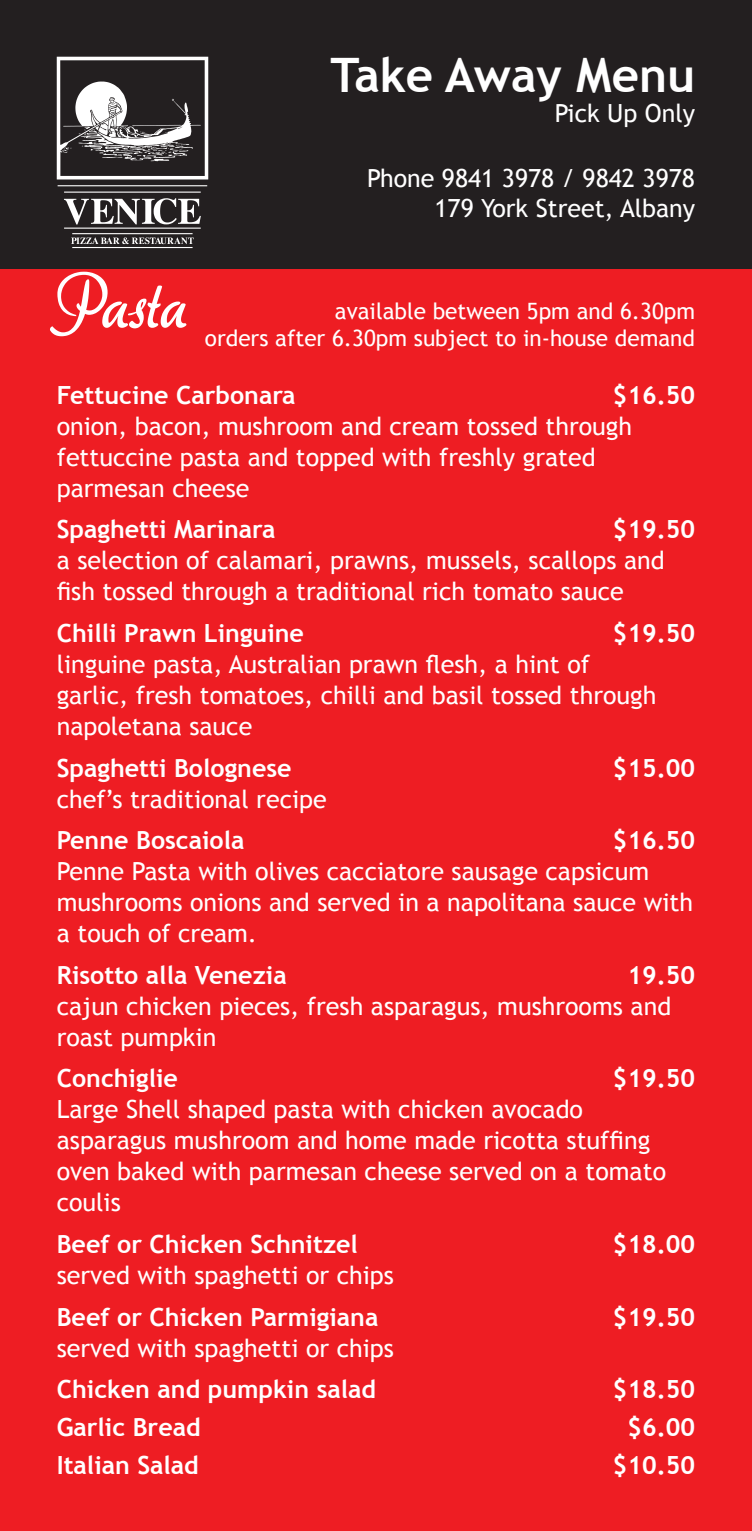
<style>
.page{position:relative;width:752px;height:1531px;background:#fff}
.page>*{position:absolute;margin:0;border:0;box-sizing:border-box;transform-origin:0 0}
.t1{font:65px "aka Dora";color:#fff}
.t2{font:700 47.5px "Trebuchet MS";color:#fff}
.ingredients{font:25px/31px "Trebuchet MS";color:#fff}
.Pizza{font:700 25px "Trebuchet MS";color:#fff}
.t3{font:22.5px "Trebuchet MS";color:#fff}
</style>
<div class="page">
<div style="left:0;top:0;width:751px;height:269px;background:#231f20"></div>
<svg style="left:57px;top:57px;width:151px;height:191px"></svg>
<div style="left:0;top:269px;width:751px;height:1262px;background:#ee1d23"></div>
<p class="t2" style="left:330px;top:45px;width:366px">Take Away Menu</p>
<p class="ingredients" style="left:554px;top:98px;width:142px">Pick Up Only</p>
<p class="ingredients" style="left:367px;top:164px;width:329px;line-height:30px;text-align:right">Phone 9841 3978 / 9842 3978<br>179 York Street, Albany</p>
<p class="t1" style="left:57px;top:261px;width:131px">Pasta</p>
<p class="t3" style="left:335px;top:298px;width:361px">available between 5pm and 6.30pm</p>
<p class="t3" style="left:205px;top:325px;width:491px">orders after 6.30pm subject to in-house demand</p>
<p class="Pizza" style="left:57px;top:379px;width:240px">Fettucine Carbonara</p>
<p class="Pizza" style="left:612px;top:379px;width:84px">$16.50</p>
<p class="ingredients" style="left:57px;top:411px;width:576px">onion, bacon, mushroom and cream tossed through fettuccine pasta and topped with freshly grated parmesan cheese</p>
<p class="Pizza" style="left:57px;top:514px;width:220px">Spaghetti Marinara</p>
<p class="Pizza" style="left:612px;top:514px;width:84px">$19.50</p>
<p class="ingredients" style="left:57px;top:545px;width:609px">a selection of calamari, prawns, mussels, scallops and fish tossed through a traditional rich tomato sauce</p>
<p class="Pizza" style="left:57px;top:617px;width:249px">Chilli Prawn Linguine</p>
<p class="Pizza" style="left:612px;top:617px;width:84px">$19.50</p>
<p class="ingredients" style="left:57px;top:649px;width:601px">linguine pasta, Australian prawn flesh, a hint of garlic, fresh tomatoes, chilli and basil tossed through napoletana sauce</p>
<p class="Pizza" style="left:57px;top:752px;width:236px">Spaghetti Bolognese</p>
<p class="Pizza" style="left:612px;top:752px;width:84px">$15.00</p>
<p class="ingredients" style="left:57px;top:783px;width:271px">chef’s traditional recipe</p>
<p class="Pizza" style="left:57px;top:824px;width:189px">Penne Boscaiola</p>
<p class="Pizza" style="left:612px;top:824px;width:84px">$16.50</p>
<p class="ingredients" style="left:57px;top:856px;width:637px">Penne Pasta with olives cacciatore sausage capsicum mushrooms onions and served in a napolitana sauce with a touch of cream.</p>
<p class="Pizza" style="left:57px;top:959px;width:231px">Risotto alla Venezia</p>
<p class="Pizza" style="left:627px;top:959px;width:69px">19.50</p>
<p class="ingredients" style="left:57px;top:991px;width:615px">cajun chicken pieces, fresh asparagus, mushrooms and roast pumpkin</p>
<p class="Pizza" style="left:57px;top:1063px;width:123px">Conchiglie</p>
<p class="Pizza" style="left:612px;top:1063px;width:84px">$19.50</p>
<p class="ingredients" style="left:57px;top:1094px;width:610px">Large Shell shaped pasta with chicken avocado asparagus mushroom and home made ricotta stuffing oven baked with parmesan cheese served on a tomato coulis</p>
<p class="Pizza" style="left:57px;top:1228px;width:302px">Beef or Chicken Schnitzel</p>
<p class="Pizza" style="left:612px;top:1228px;width:84px">$18.00</p>
<p class="ingredients" style="left:57px;top:1260px;width:338px">served with spaghetti or chips</p>
<p class="Pizza" style="left:57px;top:1301px;width:323px">Beef or Chicken Parmigiana</p>
<p class="Pizza" style="left:612px;top:1301px;width:84px">$19.50</p>
<p class="ingredients" style="left:57px;top:1332px;width:338px">served with spaghetti or chips</p>
<p class="Pizza" style="left:57px;top:1373px;width:321px">Chicken and pumpkin salad</p>
<p class="Pizza" style="left:612px;top:1373px;width:84px">$18.50</p>
<p class="Pizza" style="left:57px;top:1411px;width:145px">Garlic Bread</p>
<p class="Pizza" style="left:627px;top:1411px;width:69px">$6.00</p>
<p class="Pizza" style="left:57px;top:1450px;width:143px">Italian Salad</p>
<p class="Pizza" style="left:612px;top:1450px;width:84px">$10.50</p>
</div>
